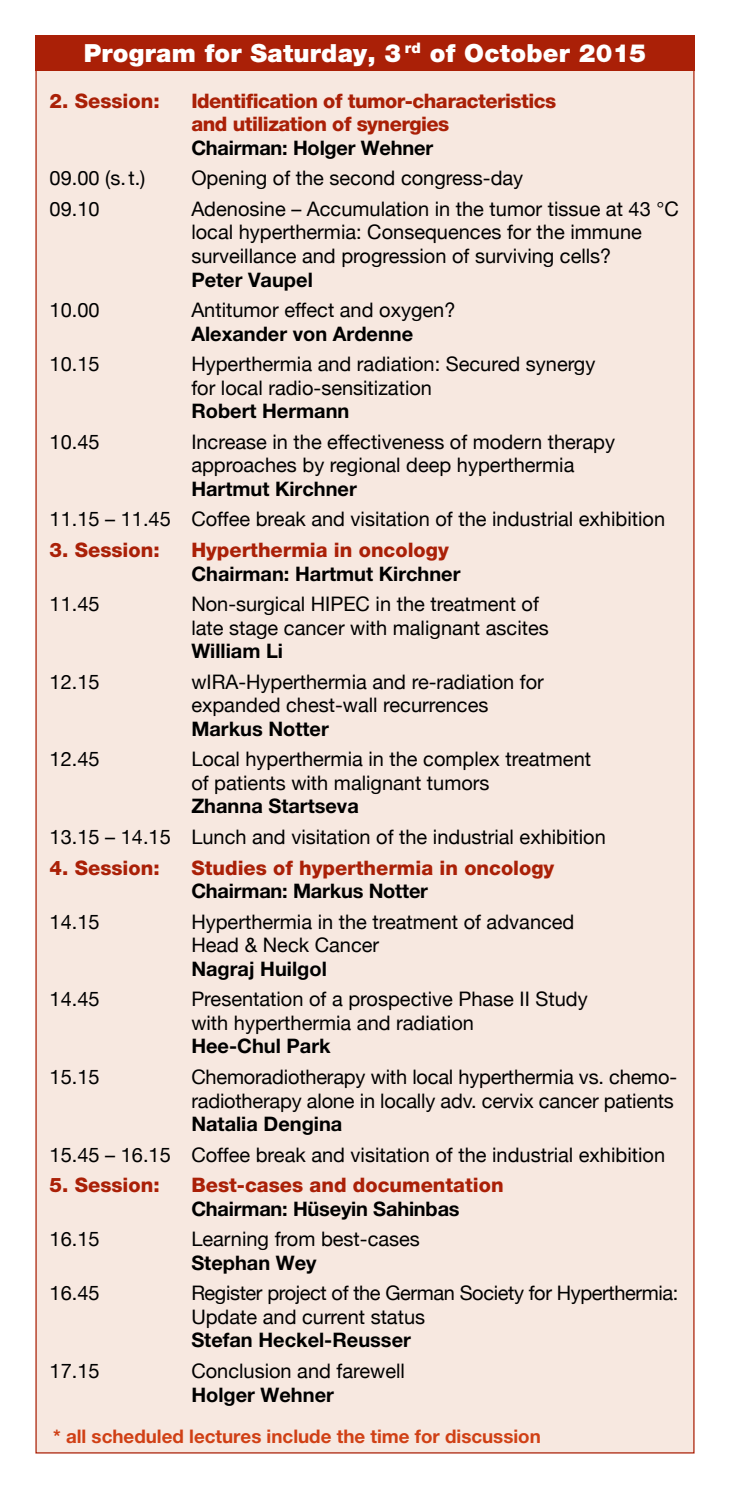
<style>
.page{position:relative;width:730px;height:1489px;background:#fff}
.page>*{position:absolute;margin:0;border:0;box-sizing:border-box;transform-origin:0 0}
.t1{font:900 25px "Helvetica Neue";letter-spacing:.01em;color:#fff}
.t2{font:20px/23.5px "Helvetica Neue";color:#000}
.t3{font:700 20px "Helvetica Neue";color:#000}
.t4{font:800 20px "Helvetica Neue";color:#aa2007}
.t5{font:800 20px/23.5px "Helvetica Neue";letter-spacing:-.025em;color:#aa2007}
.t6{font:20px/23.5px "Helvetica Neue";letter-spacing:-.02em;color:#000}
.t7{font:700 18.75px "Helvetica Neue";color:#d04015}
</style>
<div class="page">
<div style="left:35px;top:35px;width:659px;height:1418px;background:#f7e8e0"></div>
<div style="left:35px;top:35px;width:659px;height:36px;background:#aa2007"></div>
<p class="t1" style="left:84px;top:38px;width:564px">Program for Saturday, 3 <sup>rd</sup> of October 2015</p>
<p class="t5" style="left:191px;top:89px;width:366px;text-indent:-142px">2. Session: Identification of tumor-characteristics and utilization of synergies</p>
<p class="t3" style="left:191px;top:135px;width:243px">Chairman: Holger Wehner</p>
<p class="t2" style="left:50px;top:166px;width:97px">09.00 (s.t.)</p>
<p class="t2" style="left:191px;top:166px;width:333px">Opening of the second congress-day</p>
<p class="t2" style="left:50px;top:197px;width:52px">09.10</p>
<p class="t2" style="left:191px;top:197px;width:489px">Adenosine – Accumulation in the tumor tissue at 43 °C local hyperthermia: Consequences for the immune surveillance and progression of surviving cells?</p>
<p class="t3" style="left:191px;top:267px;width:123px">Peter Vaupel</p>
<p class="t2" style="left:50px;top:298px;width:52px">10.00</p>
<p class="t2" style="left:191px;top:298px;width:266px">Antitumor effect and oxygen?</p>
<p class="t3" style="left:191px;top:321px;width:223px">Alexander von Ardenne</p>
<p class="t2" style="left:50px;top:352px;width:52px">10.15</p>
<p class="t2" style="left:191px;top:352px;width:405px">Hyperthermia and radiation: Secured synergy for local radio-sensitization</p>
<p class="t3" style="left:191px;top:399px;width:160px">Robert Hermann</p>
<p class="t2" style="left:50px;top:429px;width:52px">10.45</p>
<p class="t2" style="left:191px;top:429px;width:425px">Increase in the effectiveness of modern therapy approaches by regional deep hyperthermia</p>
<p class="t3" style="left:191px;top:476px;width:167px">Hartmut Kirchner</p>
<p class="t2" style="left:50px;top:507px;width:617px">11.15 – 11.45 Coffee break and visitation of the industrial exhibition</p>
<p class="t4" style="left:50px;top:538px;width:131px">3. Session: H</p>
<p class="t4" style="left:206px;top:538px;width:244px">yperthermia in oncology</p>
<p class="t3" style="left:191px;top:561px;width:271px">Chairman: Hartmut Kirchner</p>
<p class="t2" style="left:50px;top:592px;width:52px">11.45</p>
<p class="t2" style="left:191px;top:592px;width:359px">Non-surgical HIPEC in the treatment of late stage cancer with malignant ascites</p>
<p class="t3" style="left:191px;top:638px;width:93px">William Li</p>
<p class="t2" style="left:50px;top:669px;width:52px">12.15</p>
<p class="t2" style="left:191px;top:669px;width:354px">wIRA-Hyperthermia and re-radiation for expanded chest-wall recurrences</p>
<p class="t3" style="left:191px;top:716px;width:139px">Markus Notter</p>
<p class="t2" style="left:50px;top:747px;width:52px">12.45</p>
<p class="t2" style="left:191px;top:747px;width:401px">Local hyperthermia in the complex treatment of patients with malignant tumors</p>
<p class="t3" style="left:191px;top:794px;width:169px">Zhanna Startseva</p>
<p class="t2" style="left:50px;top:824px;width:558px">13.15 – 14.15 Lunch and visitation of the industrial exhibition</p>
<p class="t4" style="left:50px;top:855px;width:131px">4. Session: S</p>
<p class="t4" style="left:205px;top:855px;width:351px">tudies of hyperthermia in oncology</p>
<p class="t3" style="left:191px;top:878px;width:238px">Chairman: Markus Notter</p>
<p class="t2" style="left:50px;top:909px;width:52px">14.15</p>
<p class="t2" style="left:191px;top:909px;width:385px">Hyperthermia in the treatment of advanced<br>Head &amp; Neck Cancer</p>
<p class="t3" style="left:191px;top:956px;width:137px">Nagraj Huilgol</p>
<p class="t2" style="left:50px;top:987px;width:52px">14.45</p>
<p class="t2" style="left:191px;top:987px;width:398px">Presentation of a prospective Phase II Study with hyperthermia and radiation</p>
<p class="t3" style="left:191px;top:1033px;width:141px">Hee-Chul Park</p>
<p class="t2" style="left:50px;top:1064px;width:52px">15.15</p>
<p class="t2" style="left:191px;top:1064px;width:487px">Chemoradiotherapy with local hyperthermia vs. chemo&shy;radiotherapy alone in locally adv. cervix cancer patients</p>
<p class="t3" style="left:191px;top:1111px;width:153px">Natalia Dengina</p>
<p class="t2" style="left:50px;top:1142px;width:617px">15.45 – 16.15 Coffee break and visitation of the industrial exhibition</p>
<p class="t4" style="left:50px;top:1173px;width:112px">5. Session:</p>
<p class="t4" style="left:191px;top:1173px;width:314px">Best-cases and documentation</p>
<p class="t3" style="left:191px;top:1196px;width:270px">Chairman: Hüseyin Sahinbas</p>
<p class="t2" style="left:50px;top:1227px;width:52px">16.15</p>
<p class="t2" style="left:191px;top:1227px;width:230px">Learning from best-cases</p>
<p class="t3" style="left:191px;top:1250px;width:127px">Stephan Wey</p>
<p class="t2" style="left:50px;top:1281px;width:52px">16.45</p>
<p class="t6" style="left:191px;top:1281px;width:488px">Register project of the German Society for Hyperthermia:<br>Update and current status</p>
<p class="t3" style="left:191px;top:1327px;width:221px">Stefan Heckel-Reusser</p>
<p class="t2" style="left:50px;top:1358px;width:52px">17.15</p>
<p class="t2" style="left:191px;top:1358px;width:215px">Conclusion and farewell</p>
<p class="t3" style="left:191px;top:1381px;width:144px">Holger Wehner</p>
<p class="t7" style="left:53px;top:1424px;width:489px">* all scheduled lectures include the time for discussion</p>
</div>
